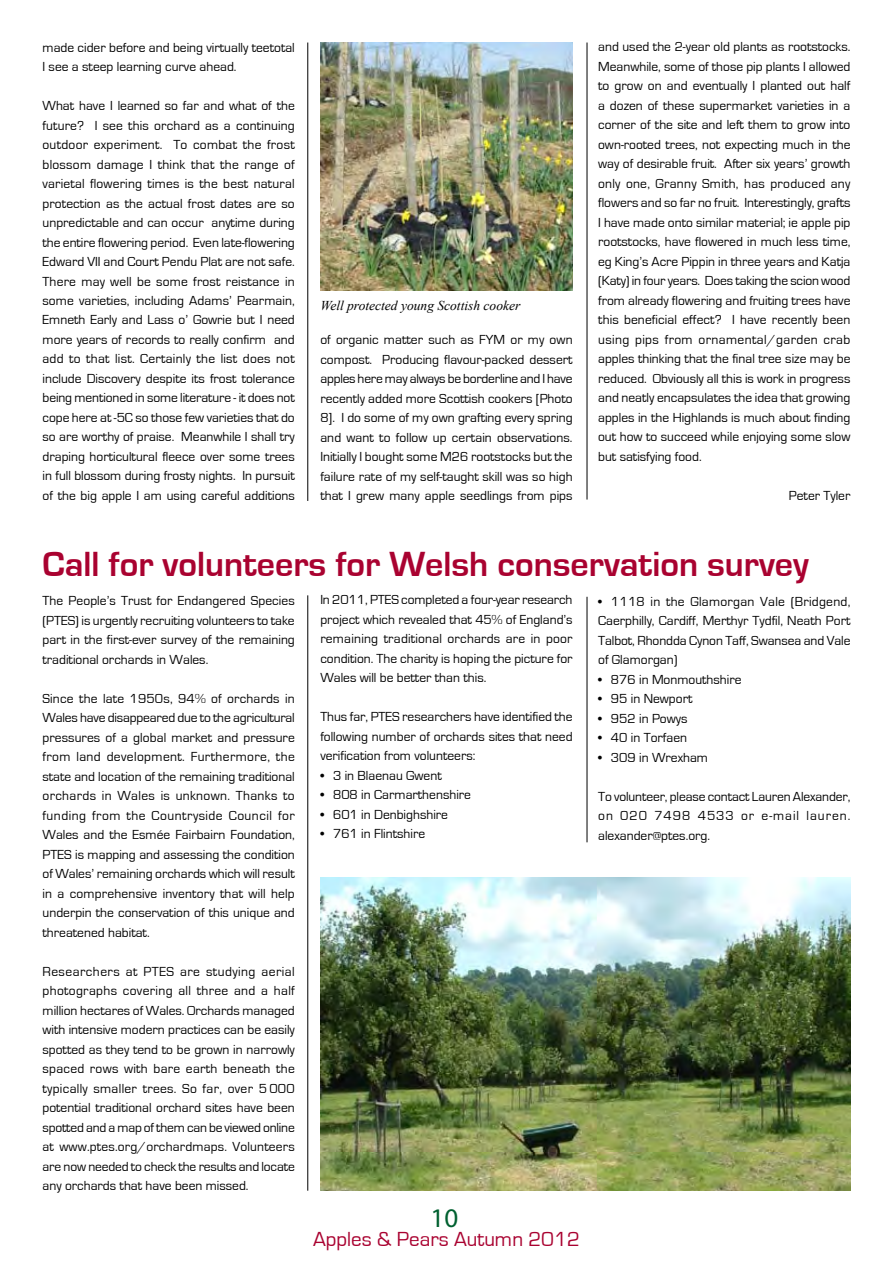
<style>
.page{position:relative;width:893px;height:1263px;background:#fff}
.page>*{position:absolute;margin:0;border:0;box-sizing:border-box;transform-origin:0 0}
.t1{font:700 36px "Eurostile";color:#a90230}
.t2{font:27px "Myriad Pro";color:#006030}
.t3{font:21px "Eurostile";color:#a90230}
.t4{font:13.5px/19.5px "Eurostile";color:#000;text-align:justify}
.t5{font:italic 13.5px "Times New Roman";color:#000}
</style>
<div class="page">
<hr style="left:307px;top:595px;width:1px;height:596px;background:#000">
<hr style="left:307px;top:43px;width:1px;height:458px;background:#000">
<hr style="left:587px;top:597px;width:1px;height:245px;background:#000">
<img style="left:320px;top:877px;width:530px;height:314px">
<img style="left:320px;top:43px;width:253px;height:247px">
<hr style="left:587px;top:43px;width:1px;height:456px;background:#000">
<p class="t4" style="left:43px;top:38px;width:254px">made cider before and being virtually teetotal<br>I see a steep learning curve ahead.</p>
<p class="t4" style="left:43px;top:96px;width:254px">What have I learned so far and what of the future? I see this orchard as a continuing outdoor experiment. To combat the frost blossom damage I think that the range of varietal flowering times is the best natural protection as the actual frost dates are so unpredictable and can occur anytime during the entire flowering period. Even late-flowering Edward VII and Court Pendu Plat are not safe.<br>There may well be some frost reistance in some varieties, including Adams’ Pearmain, Emneth Early and Lass o’ Gowrie but I need more years of records to really confirm and add to that list. Certainly the list does not include Discovery despite its frost tolerance being mentioned in some literature - it does not cope here at -5C so those few varieties that do so are worthy of praise. Meanwhile I shall try draping horticultural fleece over some trees in full blossom during frosty nights. In pursuit of the big apple I am using careful additions</p>
<p class="t5" style="left:320px;top:296px;width:201px">Well protected young Scottish cooker</p>
<p class="t4" style="left:320px;top:330px;width:254px">of organic matter such as FYM or my own compost. Producing flavour-packed dessert apples here may always be borderline and I have recently added more Scottish cookers [Photo 8]. I do some of my own grafting every spring and want to follow up certain observations.<br>Initially I bought some M26 rootstocks but the failure rate of my self-taught skill was so high that I grew many apple seedlings from pips</p>
<p class="t4" style="left:598px;top:38px;width:254px">and used the 2-year old plants as rootstocks.<br>Meanwhile, some of those pip plants I allowed to grow on and eventually I planted out half a dozen of these supermarket varieties in a corner of the site and left them to grow into own-rooted trees, not expecting much in the way of desirable fruit. After six years’ growth only one, Granny Smith, has produced any flowers and so far no fruit. Interestingly, grafts I have made onto similar material; ie apple pip rootstocks, have flowered in much less time, eg King’s Acre Pippin in three years and Katja (Katy) in four years. Does taking the scion wood from already flowering and fruiting trees have this beneficial effect? I have recently been using pips from ornamental/garden crab apples thinking that the final tree size may be reduced. Obviously all this is work in progress and neatly encapsulates the idea that growing apples in the Highlands is much about finding out how to succeed while enjoying some slow but satisfying food.</p>
<p class="t4" style="left:789px;top:486px;width:63px">Peter Tyler</p>
<h1 class="t1" style="left:43px;top:544px;width:768px">Call for volunteers for Welsh conservation survey</h1>
<p class="t4" style="left:43px;top:591px;width:254px">The People’s Trust for Endangered Species (PTES) is urgently recruiting volunteers to take part in the first-ever survey of the remaining traditional orchards in Wales.</p>
<p class="t4" style="left:43px;top:689px;width:254px">Since the late 1950s, 94% of orchards in Wales have disappeared due to the agricultural pressures of a global market and pressure from land development. Furthermore, the state and location of the remaining traditional orchards in Wales is unknown. Thanks to funding from the Countryside Council for Wales and the Esmée Fairbairn Foundation, PTES is mapping and assessing the condition of Wales’ remaining orchards which will result in a comprehensive inventory that will help underpin the conservation of this unique and threatened habitat.</p>
<p class="t4" style="left:43px;top:962px;width:254px">Researchers at PTES are studying aerial photographs covering all three and a half million hectares of Wales. Orchards managed with intensive modern practices can be easily spotted as they tend to be grown in narrowly spaced rows with bare earth beneath the typically smaller trees. So far, over 5 000 potential traditional orchard sites have been spotted and a map of them can be viewed online at www.ptes.org/orchardmaps. Volunteers are now needed to check the results and locate any orchards that have been missed.</p>
<p class="t4" style="left:320px;top:590px;width:254px">In 2011, PTES completed a four-year research project which revealed that 45% of England’s remaining traditional orchards are in poor condition. The charity is hoping the picture for Wales will be better than this.</p>
<p class="t4" style="left:320px;top:707px;width:254px">Thus far, PTES researchers have identified the following number of orchards sites that need verification from volunteers:</p>
<p class="t4" style="left:320px;top:766px;width:123px">• 3 in Blaenau Gwent</p>
<p class="t4" style="left:320px;top:785px;width:152px">• 808 in Carmarthenshire</p>
<p class="t4" style="left:320px;top:805px;width:129px">• 601 in Denbighshire</p>
<p class="t4" style="left:320px;top:824px;width:106px">• 761 in Flintshire</p>
<h2 class="t2" style="left:430px;top:1201px;width:29px">10</h2>
<h3 class="t3" style="left:313px;top:1228px;width:268px">Apples &amp; Pears Autumn 2012</h3>
<p class="t4" style="left:598px;top:592px;width:254px">• 1118 in the Glamorgan Vale (Bridgend, Caerphilly, Cardiff, Merthyr Tydfil, Neath Port Talbot, Rhondda Cynon Taff, Swansea and Vale of Glamorgan)</p>
<p class="t4" style="left:598px;top:670px;width:145px">• 876 in Monmouthshire</p>
<p class="t4" style="left:598px;top:689px;width:96px">• 95 in Newport</p>
<p class="t4" style="left:598px;top:709px;width:91px">• 952 in Powys</p>
<p class="t4" style="left:598px;top:728px;width:90px">• 40 in Torfaen</p>
<p class="t4" style="left:598px;top:748px;width:111px">• 309 in Wrexham</p>
<p class="t4" style="left:598px;top:787px;width:254px">To volunteer, please contact Lauren Alexander, on 020 7498 4533 or e-mail lauren. alexander@ptes.org.</p>
</div>
